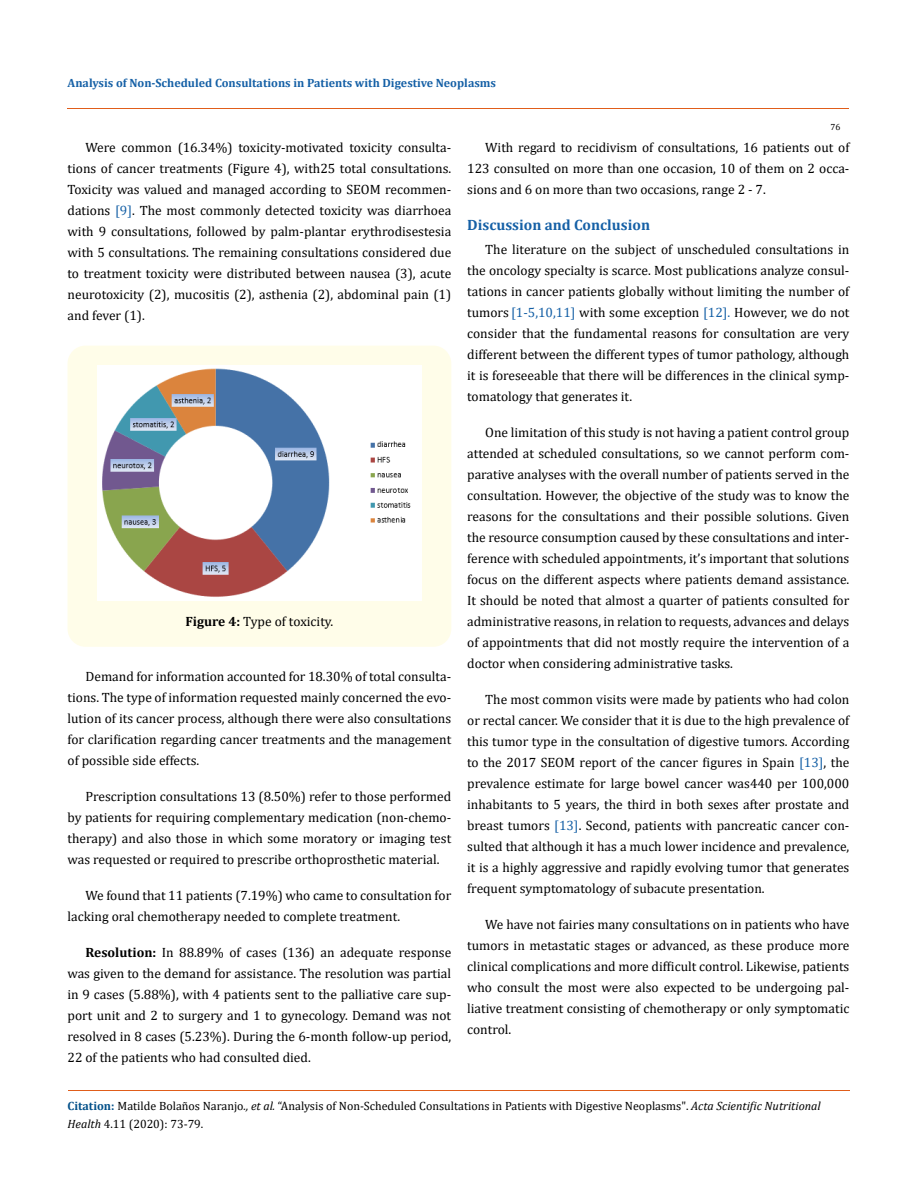
<style>
.page{position:relative;width:917px;height:1188px;background:#fff}
.page>*{position:absolute;margin:0;border:0;box-sizing:border-box;transform-origin:0 0}
.t1{font:700 15px "Cambria";color:#1560a6}
.t2{font:13.5px/21px "Cambria";color:#000;text-align:justify}
.t3{font:12px/18px "Cambria";color:#000}
.t4{font:700 12px "Cambria";color:#1560a6}
.t5{font:9px "Cambria";color:#000}
.s1{color:#1560a6}
.s2{font-weight:700}
.s3{font-weight:700;color:#035089}
.s4{font-style:italic}
</style>
<div class="page">
<hr style="left:67px;top:109px;width:782px;height:1px;background:#e05d1a">
<div style="left:68px;top:346px;width:383px;height:301px;background:#fffde9;border-radius:18px"></div>
<img style="left:97px;top:365px;width:325px;height:236px">
<hr style="left:68px;top:1091px;width:781px;height:1px;background:#e05d1a">
<p class="t4" style="left:68px;top:75px;width:430px">Analysis of Non-Scheduled Consultations in Patients with Digestive Neoplasms</p>
<p class="t5" style="left:830px;top:122px;width:11px">76</p>
<p class="t2" style="left:68px;top:136px;width:385px;text-indent:18px">Were common (16.34%) toxicity-motivated toxicity consulta&shy;tions of cancer treatments (Figure 4), with25 total consultations.<br>Toxicity was valued and managed according to SEOM recommen&shy;dations <span class="s1">[9]</span>. The most commonly detected toxicity was diarrhoea with 9 consultations, followed by palm-plantar erythrodisestesia with 5 consultations. The remaining consultations considered due to treatment toxicity were distributed between nausea (3), acute neurotoxicity (2), mucositis (2), asthenia (2), abdominal pain (1) and fever (1).</p>
<p class="t2" style="left:185px;top:610px;width:149px"><span class="s2">Figure 4:</span> Type of toxicity.</p>
<p class="t2" style="left:67px;top:666px;width:385px;text-indent:18px">Demand for information accounted for 18.30% of total consulta&shy;tions. The type of information requested mainly concerned the evo&shy;lution of its cancer process, although there were also consultations for clarification regarding cancer treatments and the management of possible side effects.</p>
<p class="t2" style="left:67px;top:786px;width:385px;text-indent:18px">Prescription consultations 13 (8.50%) refer to those performed by patients for requiring complementary medication (non-chemo&shy;therapy) and also those in which some moratory or imaging test was requested or required to prescribe orthoprosthetic material.</p>
<p class="t2" style="left:67px;top:885px;width:385px;text-indent:18px">We found that 11 patients (7.19%) who came to consultation for lacking oral chemotherapy needed to complete treatment.</p>
<p class="t2" style="left:67px;top:942px;width:385px;text-indent:18px"><span class="s2">Resolution:</span> In 88.89% of cases (136) an adequate response was given to the demand for assistance. The resolution was partial in 9 cases (5.88%), with 4 patients sent to the palliative care sup&shy;port unit and 2 to surgery and 1 to gynecology. Demand was not resolved in 8 cases (5.23%). During the 6-month follow-up period, 22 of the patients who had consulted died.</p>
<p class="t2" style="left:467px;top:136px;width:384px;text-indent:18px">With regard to recidivism of consultations, 16 patients out of 123 consulted on more than one occasion, 10 of them on 2 occa&shy;sions and 6 on more than two occasions, range 2 - 7.</p>
<p class="t1" style="left:467px;top:214px;width:184px">Discussion and Conclusion</p>
<p class="t2" style="left:467px;top:238px;width:384px;text-indent:18px">The literature on the subject of unscheduled consultations in the oncology specialty is scarce. Most publications analyze consul&shy;tations in cancer patients globally without limiting the number of tumors <span class="s1">[1-5,10,11]</span> with some exception <span class="s1">[12].</span> However, we do not consider that the fundamental reasons for consultation are very different between the different types of tumor pathology, although it is foreseeable that there will be differences in the clinical symp&shy;tomatology that generates it.</p>
<p class="t2" style="left:467px;top:421px;width:384px;text-indent:18px">One limitation of this study is not having a patient control group attended at scheduled consultations, so we cannot perform com&shy;parative analyses with the overall number of patients served in the consultation. However, the objective of the study was to know the reasons for the consultations and their possible solutions. Given the resource consumption caused by these consultations and inter&shy;ference with scheduled appointments, it’s important that solutions focus on the different aspects where patients demand assistance.<br>It should be noted that almost a quarter of patients consulted for administrative reasons, in relation to requests, advances and delays of appointments that did not mostly require the intervention of a doctor when considering administrative tasks.</p>
<p class="t2" style="left:467px;top:688px;width:384px;text-indent:18px">The most common visits were made by patients who had colon or rectal cancer. We consider that it is due to the high prevalence of this tumor type in the consultation of digestive tumors. According to the 2017 SEOM report of the cancer figures in Spain <span class="s1">[13]</span>, the prevalence estimate for large bowel cancer was440 per 100,000 inhabitants to 5 years, the third in both sexes after prostate and breast tumors <span class="s1">[13]</span>. Second, patients with pancreatic cancer con&shy;sulted that although it has a much lower incidence and prevalence, it is a highly aggressive and rapidly evolving tumor that generates frequent symptomatology of subacute presentation.</p>
<p class="t2" style="left:467px;top:914px;width:384px;text-indent:18px">We have not fairies many consultations on in patients who have tumors in metastatic stages or advanced, as these produce more clinical complications and more difficult control. Likewise, patients who consult the most were also expected to be undergoing pal&shy;liative treatment consisting of chemotherapy or only symptomatic control.</p>
<p class="t3" style="left:68px;top:1097px;width:754px"><span class="s3">Citation:</span> Matilde Bolaños Naranjo<span class="s4">., et al.</span> “Analysis of Non-Scheduled Consultations in Patients with Digestive Neoplasms". <span class="s4">Acta Scientific Nutritional<br>Health</span> 4.11 (2020): 73-79.</p>
</div>
